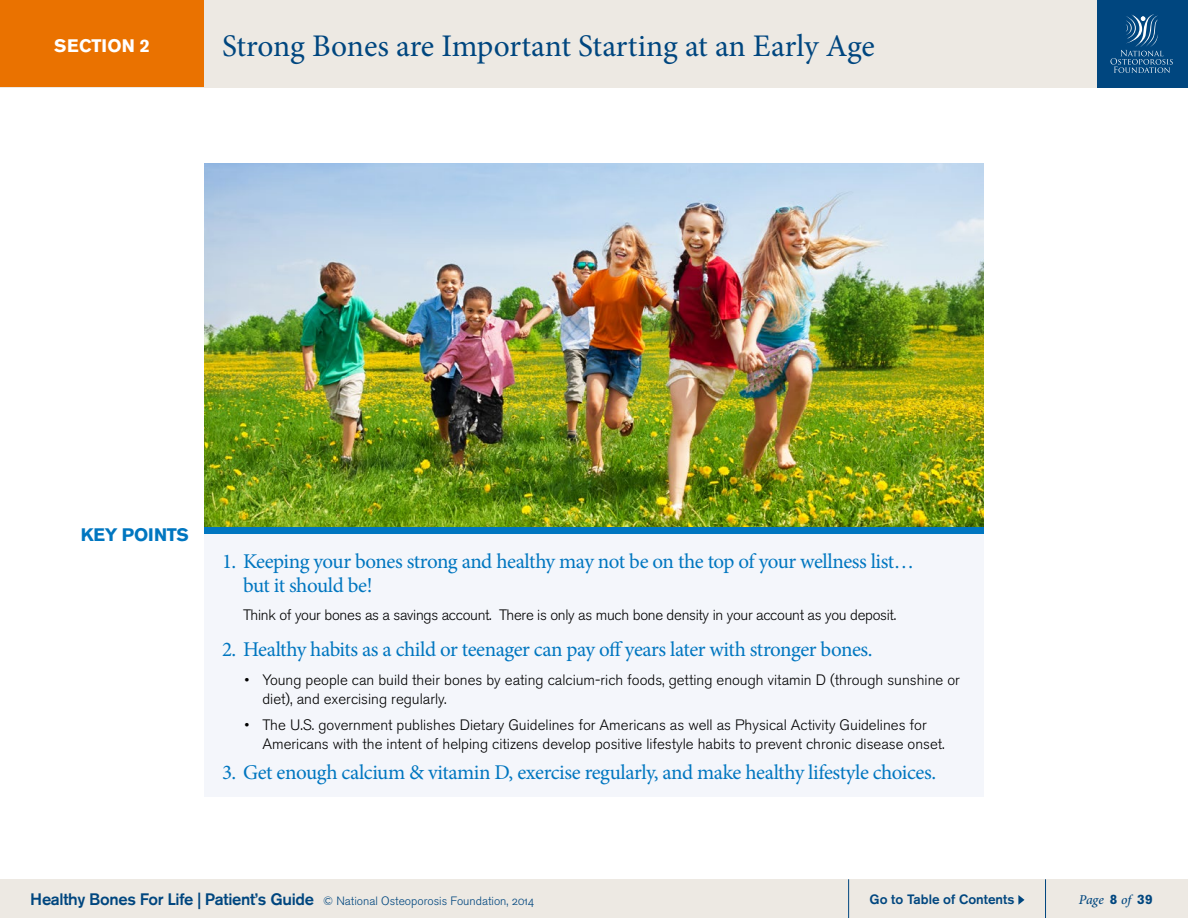
<style>
.page{position:relative;width:1188px;height:918px;background:#fff}
.page>*{position:absolute;margin:0;border:0;box-sizing:border-box;transform-origin:0 0}
.t1{font:31.5px "Minion Pro";letter-spacing:-.01em;color:#00467f}
.t2{font:21px/24px "Minion Pro";letter-spacing:-.025em;color:#0076c0}
.t3{font:700 18px "Akzidenz Grotesk BE";letter-spacing:-.01em;color:#0076c0}
.t4{font:700 18px "Akzidenz Grotesk BE";color:#fff}
.t5{font:15px/19.5px "Akzidenz Grotesk BE Light Os F";color:#000}
.t6{font:15px "Akzidenz Grotesk BE Light Os F";letter-spacing:-.02em;color:#000}
.t7{font:500 13.5px "Akzidenz Grotesk BE";color:#00467f}
.t8{font:italic 500 13.5px "Minion Pro";letter-spacing:-.015em;color:#00467f}
.t9{font:12px "Akzidenz Grotesk BE Light Os F";color:#00467f}
.s1{font-family:"Akzidenz Grotesk BE";font-weight:500;font-size:16.5px}
.s2{font-family:"Akzidenz Grotesk BE";font-weight:700;font-style:normal}
</style>
<div class="page">
<div style="left:0;top:0;width:1188px;height:88px;background:#ede9e3"></div>
<div style="left:0;top:0;width:204px;height:87px;background:#ea7200"></div>
<div style="left:1097px;top:0;width:91px;height:88px;background:#00467f"></div>
<svg style="left:1110px;top:14px;width:63px;height:59px"></svg>
<img style="left:204px;top:163px;width:780px;height:364px">
<div style="left:204px;top:527px;width:780px;height:7px;background:#0076c0"></div>
<div style="left:204px;top:534px;width:780px;height:263px;background:#f4f6fb"></div>
<div style="left:0;top:879px;width:1188px;height:39px;background:#ede9e3"></div>
<svg style="left:1018px;top:895px;width:7px;height:10px"></svg>
<hr style="left:848px;top:879px;width:1px;height:39px;background:#00467f">
<hr style="left:1045px;top:879px;width:1px;height:39px;background:#00467f">
<p class="t4" style="left:54px;top:35px;width:24px">SECTI</p>
<p class="t4" style="left:107px;top:35px;width:44px">ON 2</p>
<h1 class="t1" style="left:222px;top:24px;width:654px">Strong Bones are Important Starting at an Early Age</h1>
<p class="t3" style="left:81px;top:524px;width:110px">KEY POINTS</p>
<h2 class="t2" style="left:243px;top:549px;width:673px;text-indent:-21px">1. Keeping your bones strong and healthy may not be on the top of your wellness list… but it should be!</h2>
<p class="t6" style="left:243px;top:607px;width:655px">Think of your bones as a savings account. There is only as much bone density in your account as you deposit.</p>
<h2 class="t2" style="left:222px;top:638px;width:650px">2. Healthy habits as a child or teenager can pay off years later with stronger bones.</h2>
<p class="t5" style="left:262px;top:670px;width:699px;text-indent:-18px">• Young people can build their bones by eating calcium-rich foods, getting enough vitamin D (through sunshine or diet), and exercising regularly.</p>
<p class="t5" style="left:262px;top:715px;width:684px;text-indent:-18px">• The U.S. government publishes Dietary Guidelines for Americans as well as Physical Activity Guidelines for<br>Americans with the intent of helping citizens develop positive lifestyle habits to prevent chronic disease onset.</p>
<h2 class="t2" style="left:222px;top:761px;width:713px">3. Get enough calcium &amp; vitamin D, exercise regularly, and make healthy lifestyle choices.</h2>
<p class="t9" style="left:30px;top:894px;width:505px"><span class="s1">Healthy Bones For Life | Patient’s Guide</span> © National Osteoporosis Foundation, 2014</p>
<p class="t7" style="left:870px;top:891px;width:146px">Go to Table of Contents</p>
<p class="t8" style="left:1079px;top:890px;width:75px">Page <span class="s2">8</span> of <span class="s2">39</span></p>
</div>
